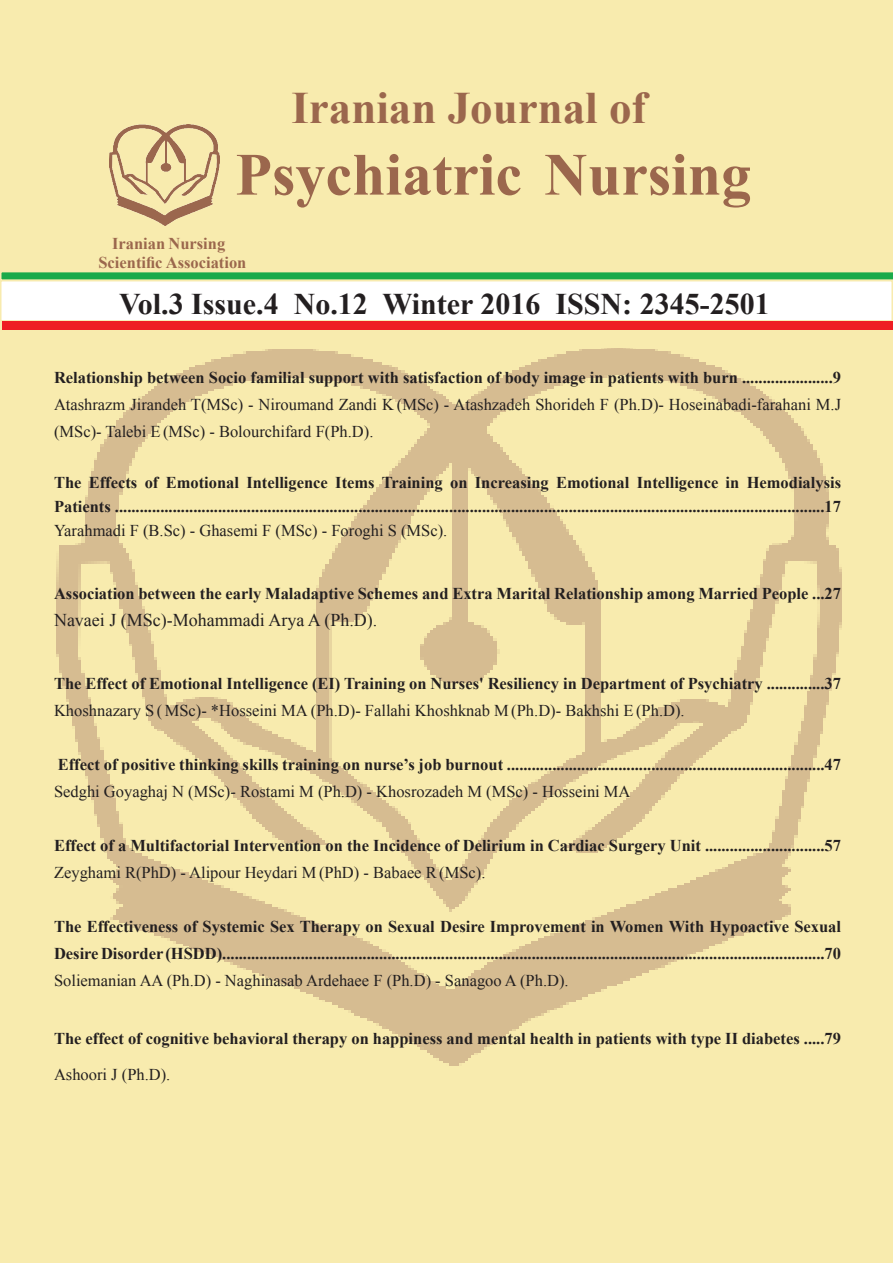
<style>
.page{position:relative;width:893px;height:1263px;background:#fff}
.page>*{position:absolute;margin:0;border:0;box-sizing:border-box;transform-origin:0 0}
.t1{font:700 60px "Times New Roman";color:#9b674d}
.t2{font:700 45px "Times New Roman";color:#9b674d}
.t3{font:700 30px "Times New Roman";color:#231f20}
.t4{font:18px "Times New Roman";color:#231f20}
.t5{font:700 16.5px/24px "Times New Roman";color:#231f20}
.t6{font:16.5px/27px "Times New Roman";color:#231f20}
.t7{font:700 16.5px/19.8px "Times New Roman";color:#9b674d;text-align:center}
</style>
<div class="page">
<div style="left:1px;top:1px;width:891px;height:1261px;background:#f8ebae"></div>
<svg style="left:0;top:271px;width:893px;height:9px;background:#4bb860"></svg>
<div style="left:1px;top:281px;width:891px;height:40px;background:#fff"></div>
<div style="left:0;top:280px;width:893px;height:42px;border:2px solid #f8ebae"></div>
<div style="left:3px;top:321px;width:890px;height:9px;background:#ee1e23"></div>
<img style="left:109px;top:124px;width:111px;height:101px">
<img style="left:56px;top:349px;width:785px;height:716px">
<h2 class="t2" style="left:291px;top:76px;width:357px">Iranian Journal of</h2>
<h1 class="t1" style="left:235px;top:133px;width:517px">Psychiatric Nursing</h1>
<p class="t7" style="left:98px;top:233px;width:150px">Iranian Nursing<br>Scientific Association</p>
<h3 class="t3" style="left:555px;top:283px;width:216px">ISSN: 2345-2501</h3>
<h3 class="t3" style="left:382px;top:283px;width:160px">Winter 2016</h3>
<h3 class="t3" style="left:119px;top:283px;width:161px">Vol.3 Issue.4</h3>
<h3 class="t3" style="left:294px;top:283px;width:76px">No.12</h3>
<p class="t5" style="left:54px;top:365px;width:789px">Relationship between Socio familial support with satisfaction of body image in patients with burn ......................9</p>
<p class="t6" style="left:54px;top:391px;width:789px">Atashrazm Jirandeh T(MSc) - Niroumand Zandi K (MSc) - Atashzadeh Shorideh F (Ph D. -) Hoseinabadi-farahani M J. (MSc -) Talebi E(MSc -) Bolourchifard (F P h D. .(</p>
<p class="t5" style="left:54px;top:470px;width:789px">The Effects of Emotional Intelligence Items Training on Increasing Emotional Intelligence in Hemodialysis<br>Patients ............................................................................................................................................................................17</p>
<p class="t6" style="left:54px;top:517px;width:395px">Yarahmadi F B( .Sc -) Ghasemi F (MSc -) Foroghi S (MSc .(</p>
<p class="t5" style="left:54px;top:581px;width:789px">Association between the early Maladaptive Schemes and Extra Marital Relationship among Married People ...27</p>
<p class="t4" style="left:54px;top:608px;width:325px">Navaei J (MSc -) Mohammadi Arya A ( P h D. .(</p>
<p class="t5" style="left:54px;top:671px;width:788px">The Effect of Emotional Intelligence (EI) Training on Nurses' Resiliency in Department of Psychiatry ..............37</p>
<p class="t6" style="left:54px;top:697px;width:632px">Khoshnazary S(MSc *- ) Hosseini MA (Ph D. -) Fallahi Khoshknab M(Ph D. -) Bakhshi E ( P h D. .(</p>
<p class="t5" style="left:58px;top:752px;width:785px">Effect of positive thinking skills training on nurse s’ job burnout .............................................................................47</p>
<p class="t6" style="left:54px;top:778px;width:578px">Sedghi Goyaghaj N (MSc -) Rostami M (Ph D. -) Khosrozadeh M (MSc -) Hosseini MA</p>
<p class="t5" style="left:54px;top:833px;width:789px">Effect of a Multifactorial Intervention on the Incidence of Delirium in Cardiac Surgery Unit .............................57</p>
<p class="t6" style="left:54px;top:859px;width:433px">Zeyghami R(PhD -) Alipour Heydari M(PhD -) Babaee R(MSc .(</p>
<p class="t5" style="left:54px;top:913px;width:789px;line-height:27px">The Effectiveness of Systemic Sex Therapy on Sexual Desire Improvement in Women With Hypoactive Sexual<br>DesireDisorder(HSDD(..................................................................................................................................................70</p>
<p class="t6" style="left:54px;top:967px;width:516px">Soliemanian AA (Ph D. -) Naghinasab Ardehaee F (Ph D. -) Sanagoo A ( P h D. .(</p>
<p class="t5" style="left:54px;top:1026px;width:788px">The effect of cognitive behavioral therapy on happiness and mental health in patients with type II diabetes .....79</p>
<p class="t6" style="left:54px;top:1061px;width:118px">Ashoori J ( P h D. .(</p>
</div>
